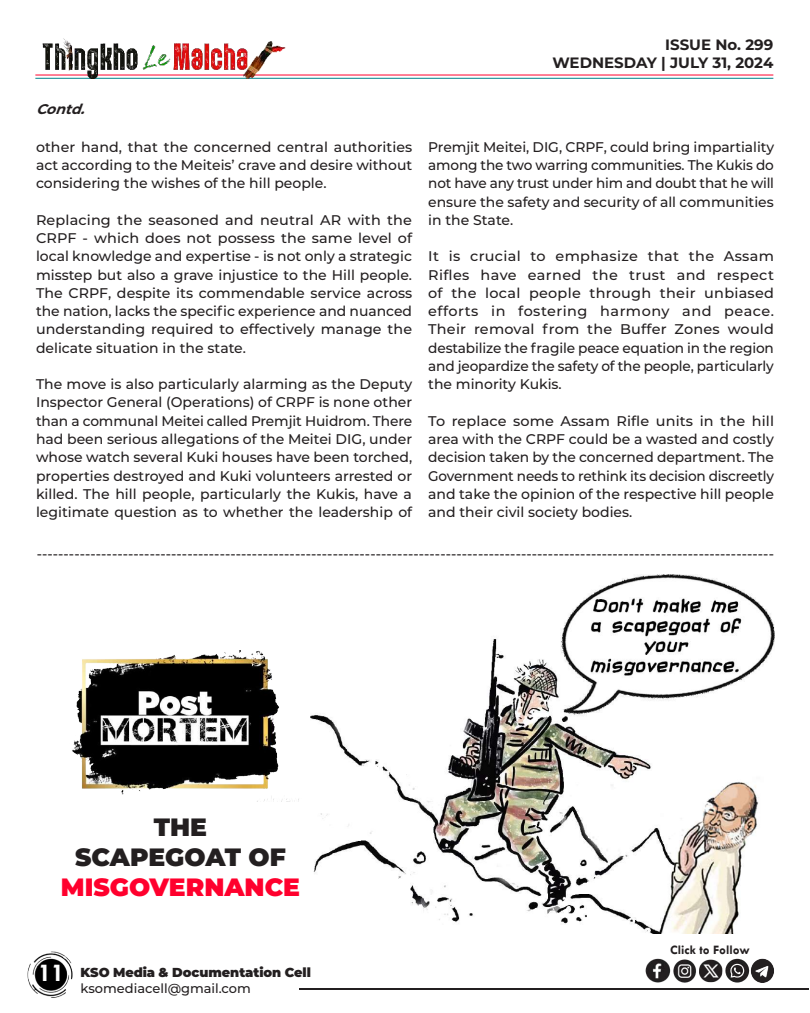
<style>
.page{position:relative;width:810px;height:1013px;background:#fff}
.page>*{position:absolute;margin:0;border:0;box-sizing:border-box;transform-origin:0 0}
.t1{font:700 26px "Tw Cen";color:#fff}
.t2{font:900 25px/30px "Montserrat";color:#231f20;text-align:center}
.t3{font:900 25px "Montserrat";color:#ff002d}
.t4{font:700 15px/18px "Montserrat";color:#231f20;text-align:right}
.t5{font:500 14px/18.2px "Montserrat";color:#231f20;text-align:justify}
.t6{font:italic 700 14px "Montserrat";color:#231f20}
.t7{font:900 13px "Montserrat";letter-spacing:-.005em;color:#231f20}
.t8{font:500 13px "Montserrat";color:#231f20}
.t9{font:700 13px "Tw Cen";color:#231f20}
</style>
<div class="page">
<hr style="left:299px;top:988px;width:509px;height:1px;background:#231f20">
<img style="left:27px;top:951px;width:46px;height:47px">
<hr style="left:35px;top:74px;width:738px;height:1px;background:#ff002d">
<hr style="left:35px;top:78px;width:738px;height:1px;background:#00848b">
<img style="left:35px;top:38px;width:254px;height:41px">
<img style="left:645px;top:958px;width:129px;height:25px">
<img style="left:72px;top:650px;width:227px;height:151px">
<img style="left:311px;top:574px;width:464px;height:359px">
<p class="t6" style="left:36px;top:99px;width:56px">Contd.</p>
<p class="t5" style="left:36px;top:137px;width:378px">other hand, that the concerned central authorities act according to the Meiteis’ crave and desire without considering the wishes of the hill people.</p>
<p class="t5" style="left:36px;top:210px;width:378px">Replacing the seasoned and neutral AR with the CRPF - which does not possess the same level of local knowledge and expertise - is not only a strategic misstep but also a grave injustice to the Hill people.<br>The CRPF, despite its commendable service across the nation, lacks the specific experience and nuanced understanding required to effectively manage the delicate situation in the state.</p>
<p class="t5" style="left:36px;top:374px;width:378px">The move is also particularly alarming as the Deputy Inspector General (Operations) of CRPF is none other than a communal Meitei called Premjit Huidrom. There had been serious allegations of the Meitei DIG, under whose watch several Kuki houses have been torched, properties destroyed and Kuki volunteers arrested or killed. The hill people, particularly the Kukis, have a legitimate question as to whether the leadership of</p>
<p class="t4" style="left:552px;top:35px;width:222px">ISSUE No. 299<br>WEDNESDAY | JULY 31, 2024</p>
<p class="t5" style="left:428px;top:137px;width:347px">Premjit Meitei, DIG, CRPF, could bring impartiality among the two warring communities. The Kukis do not have any trust under him and doubt that he will ensure the safety and security of all communities in the State.</p>
<p class="t5" style="left:428px;top:247px;width:347px">It is crucial to emphasize that the Assam Rifles have earned the trust and respect of the local people through their unbiased efforts in fostering harmony and peace.<br>Their removal from the Buffer Zones would destabilize the fragile peace equation in the region and jeopardize the safety of the people, particularly the minority Kukis.</p>
<p class="t5" style="left:428px;top:411px;width:347px">To replace some Assam Rifle units in the hill area with the CRPF could be a wasted and costly decision taken by the concerned department. The Government needs to rethink its decision discreetly and take the opinion of the respective hill people and their civil society bodies.</p>
<p class="t5" style="left:774px;top:565px;width:739px;rotate:-180deg">-----------------------------------------------------------------------------------------------------------------------------------------</p>
<h2 class="t2" style="left:75px;top:809px;width:212px">THE<br>SCAPEGOAT OF</h2>
<h2 class="t3" style="left:61px;top:867px;width:241px">MISGOVERNANCE</h2>
<h1 class="t1" style="left:38px;top:957px;width:28px">11</h1>
<p class="t7" style="left:81px;top:962px;width:232px">KSO Media &amp; Documentation Cell</p>
<p class="t8" style="left:81px;top:978px;width:172px">ksomediacell@gmail.com</p>
<p class="t9" style="left:670px;top:942px;width:81px">Click to Follow</p>
</div>
